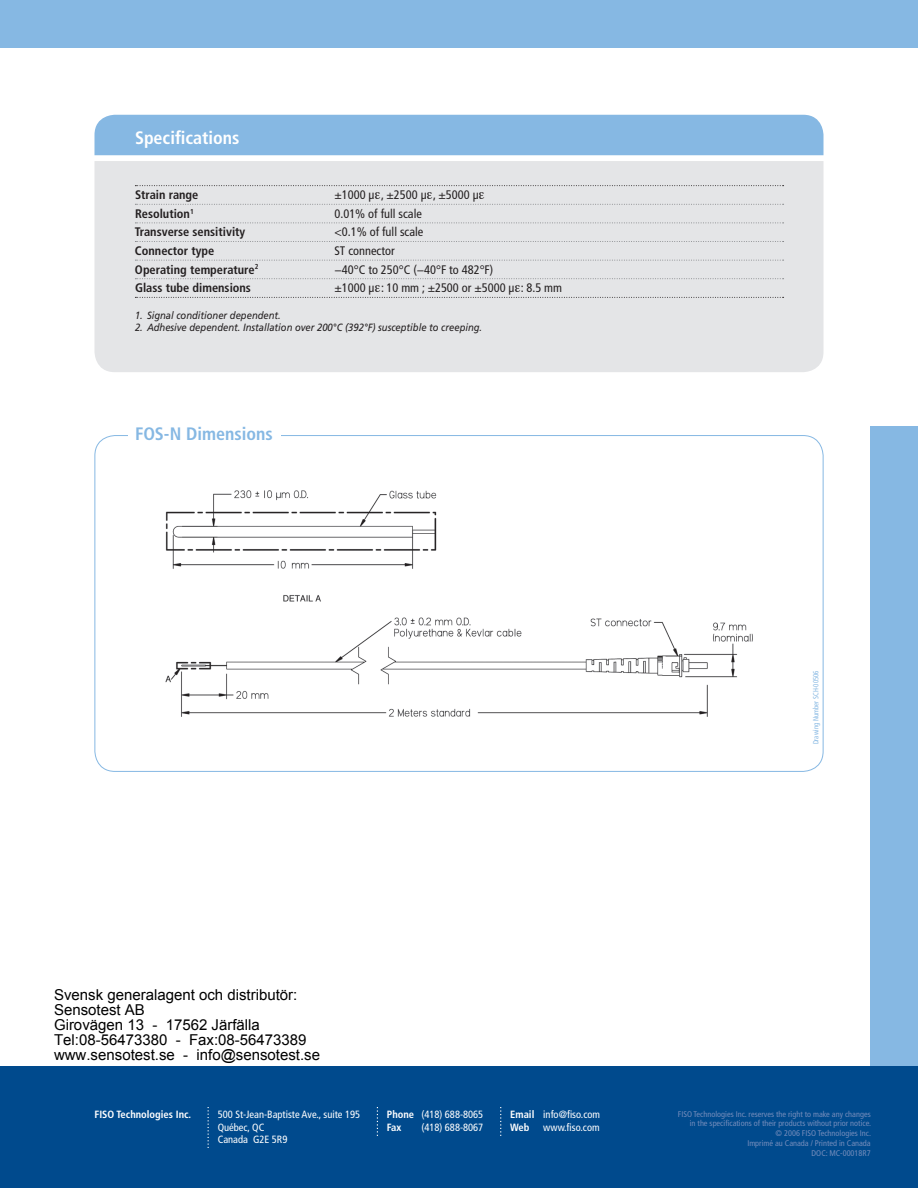
<style>
.page{position:relative;width:918px;height:1188px;background:#fff}
.page>*{position:absolute;margin:0;border:0;box-sizing:border-box;transform-origin:0 0}
.t1{font:700 condensed 18px "Frutiger LT Std";color:#86b8e3}
.t2{font:700 condensed 18px "Frutiger LT Std";color:#fff}
.t3{font:15px/15px "Arial";color:#000}
.t4{font:condensed 12.3px "Frutiger LT Std";color:#231f20}
.t5{font:700 condensed 12.3px "Frutiger LT Std";color:#231f20}
.t6{font:condensed 10.5px/12.6px "Frutiger LT Std";color:#fff}
.t7{font:italic 10.5px "Frutiger LT Std";color:#231f20;scale:.9 1}
.t8{font:700 condensed 10.5px "Frutiger LT Std";color:#fff}
.t9{font:condensed 8.25px/9.9px "Frutiger LT Std";color:#748cbb;text-align:right}
.t10{font:condensed 7.5px "Frutiger LT Std";color:#86b8e3;scale:.9 1}
.s1{font-weight:700}
</style>
<div class="page">
<img style="left:165px;top:490px;width:588px;height:227px">
<div style="left:871px;top:426px;width:47px;height:762px;background:#86b8e3"></div>
<div style="left:0;top:1067px;width:918px;height:121px;background:#004a8d"></div>
<div style="left:94px;top:161px;width:730px;height:211px;background:#e4e5e7"></div>
<div style="left:94px;top:115px;width:730px;height:40px;background:#86b8e3"></div>
<svg style="left:135px;top:185px;width:649px;height:1px"></svg>
<svg style="left:135px;top:223px;width:649px;height:1px"></svg>
<svg style="left:135px;top:241px;width:649px;height:1px"></svg>
<svg style="left:135px;top:260px;width:649px;height:1px"></svg>
<svg style="left:135px;top:278px;width:649px;height:1px"></svg>
<svg style="left:208px;top:1107px;width:1px;height:41px"></svg>
<svg style="left:377px;top:1107px;width:1px;height:29px"></svg>
<svg style="left:500px;top:1107px;width:1px;height:29px"></svg>
<div style="left:0;top:0;width:918px;height:47px;background:#86b8e3"></div>
<svg style="left:135px;top:192px;width:649px;height:13px;background:#e1e2e4"></svg>
<svg style="left:135px;top:285px;width:649px;height:13px;background:#dfe0e2"></svg>
<h1 class="t2" style="left:135px;top:131px;width:106px">Specifications</h1>
<h3 class="t5" style="left:135px;top:190px;width:65px">Strain range</h3>
<h3 class="t4" style="left:334px;top:190px;width:146px">±1000 μ , ±2500 μ , ±5000 μ</h3>
<h3 class="t5" style="left:135px;top:208px;width:60px">Resolution<sup>1</sup></h3>
<h3 class="t4" style="left:334px;top:208px;width:89px">0.01% of full scale</h3>
<h3 class="t5" style="left:135px;top:227px;width:112px">Transverse sensitivity</h3>
<h3 class="t4" style="left:334px;top:227px;width:90px">&lt;0.1% of full scale</h3>
<h3 class="t5" style="left:135px;top:246px;width:81px">Connector type</h3>
<h3 class="t4" style="left:334px;top:246px;width:62px">ST connector</h3>
<h3 class="t5" style="left:135px;top:264px;width:125px">Operating temperature<sup>2</sup></h3>
<h3 class="t4" style="left:335px;top:264px;width:160px">−40°C to 250°C (−40°F to 482°F)</h3>
<h3 class="t5" style="left:135px;top:283px;width:118px">Glass tube dimensions</h3>
<h3 class="t4" style="left:335px;top:283px;width:229px">±1000 μ : 10 mm ; ±2500 or ±5000 μ : 8.5 mm</h3>
<p class="t7" style="left:135px;top:311px;width:164px">1. Signal conditioner dependent.</p>
<p class="t7" style="left:135px;top:324px;width:387px">2. Adhesive dependent. Installation over 200°C (392°F) susceptible to creeping.</p>
<h1 class="t1" style="left:135px;top:426px;width:139px">FOS-N Dimensions</h1>
<p class="t10" style="left:813px;top:744px;width:84px;rotate:-90deg">Drawing Number SCH-00506</p>
<h2 class="t3" style="left:54px;top:988px;width:268px">Svensk generalagent och distributör:<br>Sensotest AB<br>Girovägen 13 - 17562 Järfälla<br>Tel:08-56473380 - Fax:08-56473389 www.sensotest.se - info@sensotest.se</h2>
<p class="t8" style="left:94px;top:1110px;width:98px">FISO Technologies Inc.</p>
<p class="t6" style="left:218px;top:1109px;width:144px">500 St-Jean-Baptiste Ave., suite 195<br>Québec, QC<br>Canada G2E 5R9</p>
<p class="t6" style="left:387px;top:1109px;width:98px"><span class="s1">Phone</span> (418) 688-8065<br><span class="s1">Fax</span></p>
<p class="t6" style="left:421px;top:1122px;width:63px">(418) 688-8067</p>
<p class="t6" style="left:510px;top:1109px;width:91px"><span class="s1">Email</span> info@fiso.com<br><span class="s1">Web</span></p>
<p class="t6" style="left:543px;top:1122px;width:58px">www.fiso.com</p>
<p class="t9" style="left:678px;top:1109px;width:195px">FISO Technologies Inc. reserves the right to make any changes in the specifications of their products without prior notice.<br>© 2006 FISO Technologies Inc.<br>Imprimé au Canada / Printed in Canada<br>DOC: MC-00018R7</p>
</div>
